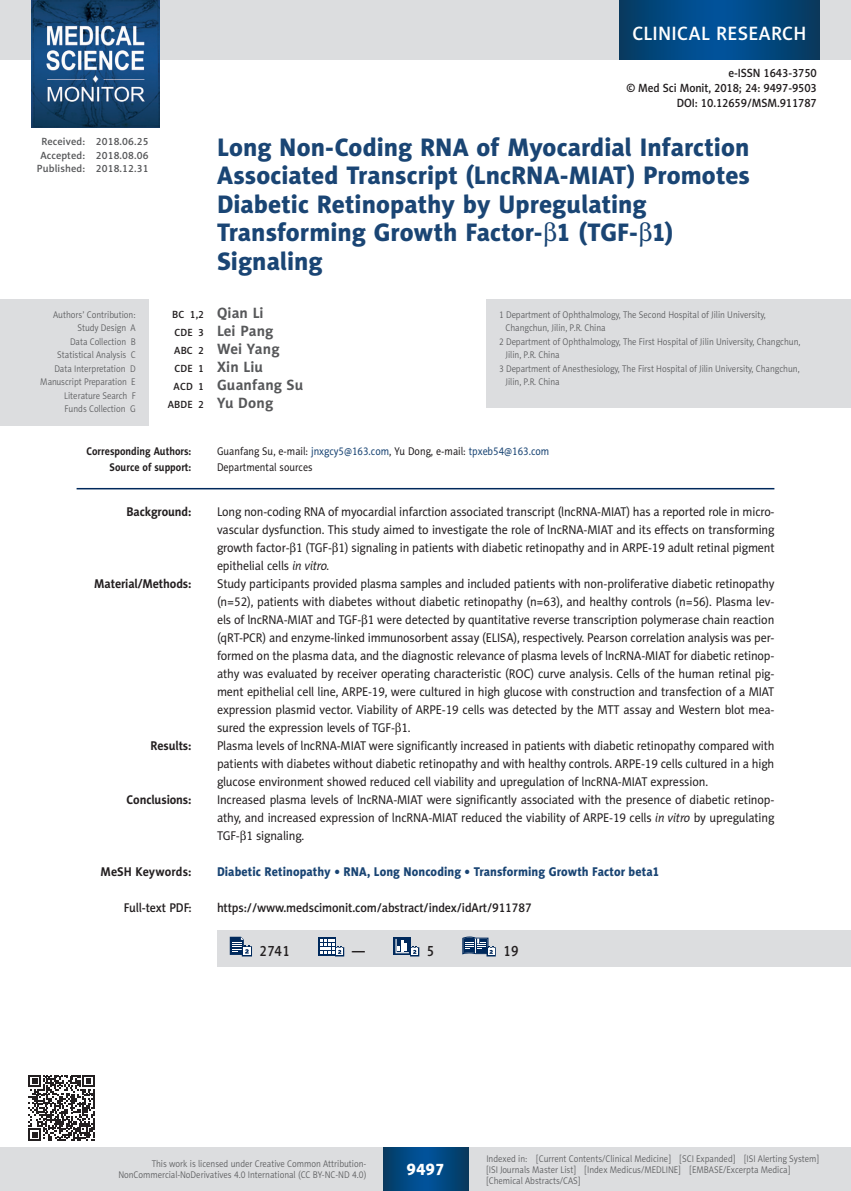
<style>
.page{position:relative;width:851px;height:1191px;background:#fff}
.page>*{position:absolute;margin:0;border:0;box-sizing:border-box;transform-origin:0 0}
.MSM_Tytul{font:25.5px/28.5px "Naomi Sans EFN Heavy";color:#1a4574}
.t1{font:19.5px "Naomi Sans EFN Medium";letter-spacing:.015em;color:#fff}
.t2{font:16.5px "Naomi Sans EFN Heavy";color:#fff}
.MSM_Autorzy{font:700 15px "Naomi Sans EFN";letter-spacing:.01em;color:#57585a}
.MSM_dane{font:15px "Naomi Sans EFN Medium";letter-spacing:.03em;color:#231f20;scale:.9 1}
.MSM_Summary_body{font:12.75px/18px "Naomi Sans EFN";letter-spacing:-.01em;color:#231f20;text-align:justify;scale:.95 1}
.MSM_Summary_body-2{font:12.75px/18px "Naomi Sans EFN";letter-spacing:-.01em;color:#231f20;text-align:justify;scale:.94 1}
.MSM_full_text_pdf{font:12.75px "Naomi Sans EFN Medium";letter-spacing:-.01em;color:#231f20;scale:.95 1}
.MSM_keywords{font:12.75px "Naomi Sans EFN Heavy";letter-spacing:.005em;color:#1a4574;scale:.95 1}
.MSM_Summary_body-3{font:700 12.75px "Naomi Sans EFN";letter-spacing:-.01em;color:#231f20;scale:.95 1}
.MSM_keywords-2{font:700 12.75px "Naomi Sans EFN";letter-spacing:.005em;color:#231f20;scale:.95 1}
.MSM_Summary_body-4{font:700 12.75px "Naomi Sans EFN";letter-spacing:-.01em;color:#231f20;scale:.94 1}
.MSM_full_text_pdf-2{font:12px "Naomi Sans EFN Medium";letter-spacing:-.01em;color:#231f20;scale:.95 1}
.MSM_Adres{font:11.25px "Naomi Sans EFN";color:#231f20;scale:.9 1}
.MSM_Adres-2{font:700 11.25px "Naomi Sans EFN";color:#231f20;scale:.9 1}
.MSM_Support{font:11.25px "Naomi Sans EFN";color:#231f20;scale:.9 1}
.MSM_Support-2{font:700 11.25px "Naomi Sans EFN";color:#231f20;scale:.9 1}
.t3{font:10.5px "Naomi Sans EFN Medium";letter-spacing:.01em;color:#57585a}
.MSM_Afiliacja{font:9.75px/13.5px "Naomi Sans EFN Light";color:#57585a;scale:.9 1}
.s1{font-family:"Standard Sym L"}
.s2{font-family:"Naomi Sans EFN Medium";font-weight:400;font-size:10.5px;color:#231f20}
.s3{color:#1a4574}
.s4{font-style:italic}
</style>
<div class="page">
<div style="left:217px;top:930px;width:633px;height:36px;background:#dcdddf"></div>
<svg style="left:230px;top:936px;width:22px;height:20px"></svg>
<div style="left:318px;top:937px;width:17px;height:18px;background:#00295c"></div>
<svg style="left:320px;top:938px;width:24px;height:18px"></svg>
<div style="left:393px;top:937px;width:18px;height:18px;background:#00295c"></div>
<svg style="left:395px;top:939px;width:24px;height:17px"></svg>
<svg style="left:462px;top:936px;width:33px;height:20px"></svg>
<hr style="left:77px;top:488px;width:697px;height:1px;background:#00295c">
<div style="left:0;top:300px;width:148px;height:126px;background:#dcdddf"></div>
<div style="left:486px;top:300px;width:364px;height:108px;background:#dcdddf"></div>
<svg style="left:28px;top:1075px;width:67px;height:66px"></svg>
<div style="left:0;top:1148px;width:850px;height:43px;background:#dcdddf"></div>
<svg style="left:383px;top:1147px;width:85px;height:43px;background:#02477e"></svg>
<div style="left:0;top:0;width:850px;height:60px;background:#dcdddf"></div>
<svg style="left:619px;top:0;width:200px;height:60px;background:#02477e"></svg>
<img style="left:32px;top:0;width:127px;height:128px">
<h2 class="t1" style="left:632px;top:22px;width:175px">CLINICAL RESEARCH</h2>
<p class="MSM_full_text_pdf-2" style="left:728px;top:66px;width:95px">e-ISSN 1643-3750</p>
<p class="MSM_full_text_pdf-2" style="left:626px;top:81px;width:202px">© Med Sci Monit, 2018; 24: 9497-9503</p>
<p class="MSM_full_text_pdf-2" style="left:676px;top:96px;width:149px">DOI: 10.12659/MSM.911787</p>
<p class="MSM_Tytul" style="left:217px;top:132px;width:534px">Long Non-Coding RNA of Myocardial Infarction Associated Transcript (LncRNA-MIAT) Promotes Diabetic Retinopathy by Upregulating Transforming Growth Factor-<span class="s1">b</span>1 (TGF-<span class="s1">b</span>1)<br>Signaling</p>
<p class="MSM_Autorzy" style="left:172px;top:304px;width:93px"><span class="s2">BC 1,2</span> Qian Li</p>
<p class="MSM_Autorzy" style="left:174px;top:322px;width:100px"><span class="s2">CDE 3</span> Lei Pang</p>
<p class="MSM_Autorzy" style="left:174px;top:340px;width:107px"><span class="s2">ABC 2</span> Wei Yang</p>
<p class="MSM_Autorzy" style="left:174px;top:358px;width:90px"><span class="s2">CDE 1</span> Xin Liu</p>
<p class="MSM_Autorzy" style="left:173px;top:376px;width:131px"><span class="s2">ACD 1</span> Guanfang Su</p>
<p class="MSM_Autorzy" style="left:168px;top:394px;width:107px"><span class="s2">ABDE 2</span> Yu Dong</p>
<p class="MSM_Adres-2" style="left:86px;top:445px;width:118px">Corresponding Authors:</p>
<p class="MSM_Adres" style="left:217px;top:445px;width:371px">Guanfang Su, e-mail: <span class="s3">jnxgcy5@163.com</span>, Yu Dong, e-mail: <span class="s3">tpxeb54@163.com</span></p>
<p class="MSM_Support-2" style="left:110px;top:460px;width:92px">Source of support:</p>
<p class="MSM_Support" style="left:217px;top:460px;width:108px">Departmental sources</p>
<p class="MSM_Summary_body-4" style="left:126px;top:504px;width:71px">Background:</p>
<p class="MSM_Summary_body-2" style="left:217px;top:503px;width:594px">Long non-coding RNA of myocardial infarction associated transcript (lncRNA-MIAT) has a reported role in micro&shy;vascular dysfunction. This study aimed to investigate the role of lncRNA-MIAT and its effects on transforming growth factor-<span class="s1">b</span>1 (TGF-<span class="s1">b</span>1) signaling in patients with diabetic retinopathy and in ARPE-19 adult retinal pigment epithelial cells <span class="s4">in vitro.</span></p>
<p class="MSM_Summary_body-3" style="left:94px;top:576px;width:104px">Material/Methods:</p>
<p class="MSM_Summary_body" style="left:217px;top:575px;width:588px">Study participants provided plasma samples and included patients with non-proliferative diabetic retinopathy (n=52), patients with diabetes without diabetic retinopathy (n=63), and healthy controls (n=56). Plasma lev&shy;els of lncRNA-MIAT and TGF-<span class="s1">b</span>1 were detected by quantitative reverse transcription polymerase chain reaction (qRT-PCR) and enzyme-linked immunosorbent assay (ELISA), respectively. Pearson correlation analysis was per&shy;formed on the plasma data, and the diagnostic relevance of plasma levels of lncRNA-MIAT for diabetic retinop&shy;athy was evaluated by receiver operating characteristic (ROC) curve analysis. Cells of the human retinal pig&shy;ment epithelial cell line, ARPE-19, were cultured in high glucose with construction and transfection of a MIAT expression plasmid vector. Viability of ARPE-19 cells was detected by the MTT assay and Western blot mea&shy;sured the expression levels of TGF-<span class="s1">b</span>1.</p>
<p class="MSM_Summary_body-3" style="left:150px;top:738px;width:45px">Results:</p>
<p class="MSM_Summary_body" style="left:217px;top:737px;width:588px">Plasma levels of lncRNA-MIAT were significantly increased in patients with diabetic retinopathy compared with patients with diabetes without diabetic retinopathy and with healthy controls. ARPE-19 cells cultured in a high glucose environment showed reduced cell viability and upregulation of lncRNA-MIAT expression.</p>
<p class="MSM_Summary_body-3" style="left:127px;top:792px;width:70px">Conclusions:</p>
<p class="MSM_Summary_body" style="left:217px;top:791px;width:588px">Increased plasma levels of lncRNA-MIAT were significantly associated with the presence of diabetic retinop&shy;athy, and increased expression of lncRNA-MIAT reduced the viability of ARPE-19 cells <span class="s4">in vitro</span> by upregulating TGF-<span class="s1">b</span>1 signaling.</p>
<p class="MSM_keywords-2" style="left:100px;top:864px;width:97px">MeSH Keywords:</p>
<p class="MSM_keywords" style="left:217px;top:864px;width:467px">Diabetic Retinopathy • RNA, Long Noncoding • Transforming Growth Factor beta1</p>
<p class="MSM_full_text_pdf" style="left:124px;top:900px;width:73px">Full-text PDF:</p>
<p class="MSM_full_text_pdf" style="left:217px;top:900px;width:333px">https://www.medscimonit.com/abstract/index/idArt/911787</p>
<p class="t3" style="left:41px;top:136px;width:109px">Received: 2018.06.25</p>
<p class="t3" style="left:40px;top:149px;width:110px">Accepted: 2018.08.06</p>
<p class="t3" style="left:37px;top:163px;width:113px">Published: 2018.12.31</p>
<p class="MSM_Afiliacja" style="left:53px;top:308px;width:93px">Authors’ Contribution:</p>
<p class="MSM_Afiliacja" style="left:77px;top:321px;width:66px">Study Design A</p>
<p class="MSM_Afiliacja" style="left:70px;top:335px;width:74px">Data Collection B</p>
<p class="MSM_Afiliacja" style="left:57px;top:348px;width:89px">Statistical Analysis C</p>
<p class="MSM_Afiliacja" style="left:54px;top:362px;width:92px">Data Interpretation D</p>
<p class="MSM_Afiliacja" style="left:40px;top:375px;width:107px">Manuscript Preparation E</p>
<p class="MSM_Afiliacja" style="left:64px;top:389px;width:81px">Literature Search F</p>
<p class="MSM_Afiliacja" style="left:65px;top:402px;width:80px">Funds Collection G</p>
<p class="MSM_Afiliacja" style="left:505px;top:308px;width:290px;text-indent:-6px">1 Department of Ophthalmology, The Second Hospital of Jilin University,<br>Changchun, Jilin, P.R. China</p>
<p class="MSM_Afiliacja" style="left:505px;top:335px;width:329px;text-indent:-6px">2 Department of Ophthalmology, The First Hospital of Jilin University, Changchun,<br>Jilin, P.R. China</p>
<p class="MSM_Afiliacja" style="left:505px;top:362px;width:328px;text-indent:-6px">3 Department of Anesthesiology, The First Hospital of Jilin University, Changchun,<br>Jilin, P.R. China</p>
<p class="MSM_dane" style="left:259px;top:942px;width:35px">2741</p>
<p class="MSM_dane" style="left:352px;top:942px;width:16px">—</p>
<p class="MSM_dane" style="left:427px;top:942px;width:10px">5</p>
<p class="MSM_dane" style="left:503px;top:942px;width:19px">19</p>
<p class="MSM_Afiliacja" style="left:118px;top:1158px;width:277px;line-height:11.2px;text-align:right">This work is licensed under Creative Common Attribution-<br>NonCommercial-NoDerivatives 4.0 International (CC BY-NC-ND 4.0)</p>
<p class="t2" style="left:406px;top:1159px;width:40px">9497</p>
<p class="MSM_Afiliacja" style="left:486px;top:1152px;width:371px;line-height:11.2px">Indexed in: [Current Contents/Clinical Medicine] [SCI Expanded] [ISI Alerting System] [ISI Journals Master List] [Index Medicus/MEDLINE] [EMBASE/Excerpta Medica] [Chemical Abstracts/CAS]</p>
</div>
